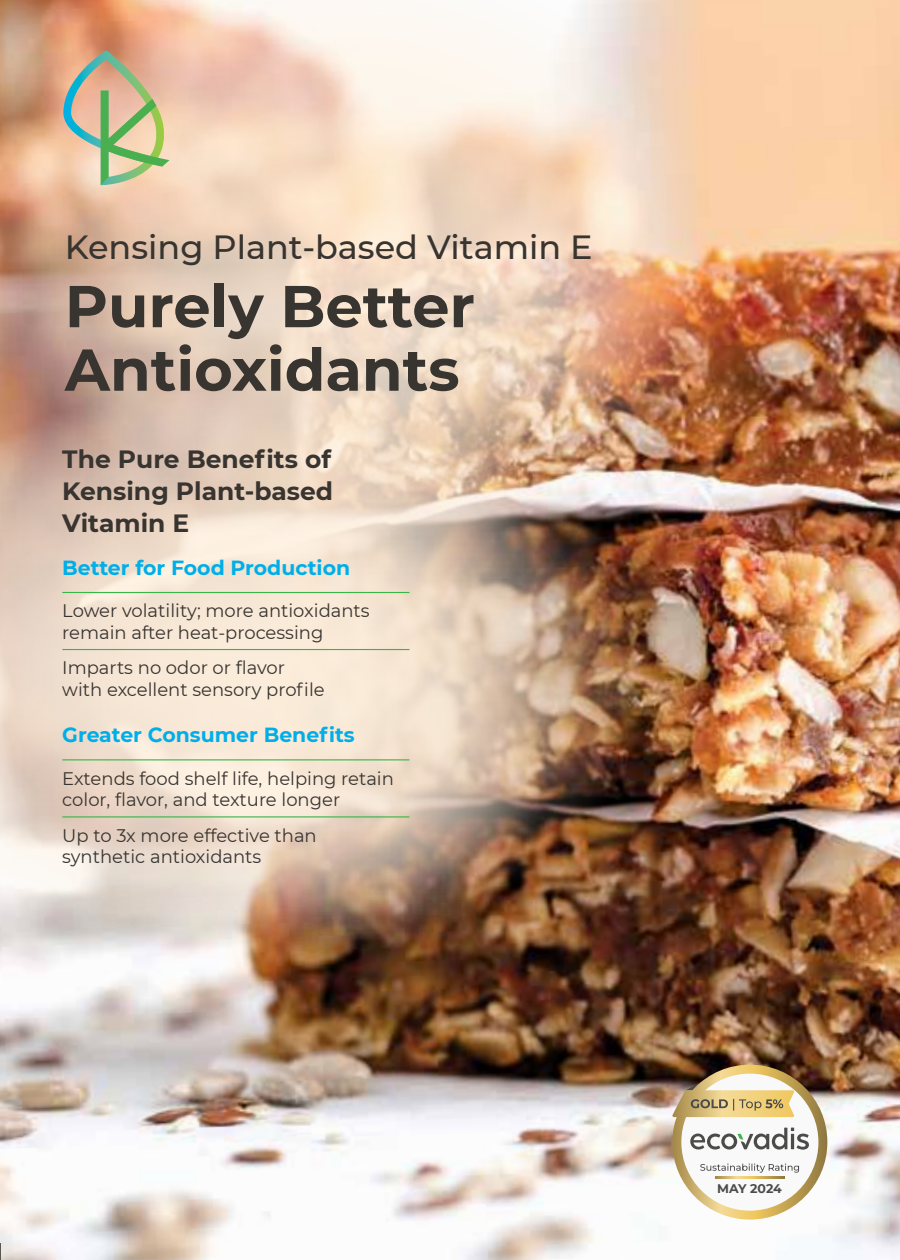
<style>
.page{position:relative;width:900px;height:1260px;background:#fff}
.page>*{position:absolute;margin:0;border:0;box-sizing:border-box;transform-origin:0 0}
.t1{font:700 59px/63.5px "Montserrat";color:#383430}
.t2{font:500 33.5px "Montserrat";color:#383430}
.t3{font:700 25px/31.8px "Montserrat";color:#383430;text-align:justify}
.t4{font:700 20.5px "Montserrat";color:#00afe9}
.t5{font:18.25px/21.8px "Montserrat";color:#383430}
.t6{font:700 12.5px "Montserrat";letter-spacing:-.005em;color:#4b4b4a}
</style>
<div class="page">
<img style="left:0;top:0;width:900px;height:1260px">
<svg style="left:0;top:0;width:704px;height:498px"></svg>
<img style="left:0;top:388px;width:652px;height:571px">
<svg style="left:54px;top:108px;width:674px;height:433px"></svg>
<hr style="left:62px;top:592px;width:347px;height:1px;background:#39b54a">
<hr style="left:62px;top:649px;width:347px;height:1px;background:#39b54a">
<hr style="left:62px;top:759px;width:347px;height:1px;background:#39b54a">
<hr style="left:62px;top:816px;width:347px;height:1px;background:#39b54a">
<svg style="left:63px;top:50px;width:107px;height:135px"></svg>
<svg style="left:672px;top:1065px;width:155px;height:155px"></svg>
<div style="left:681px;top:1074px;width:137px;height:137px;background:#f9f9fa;border-radius:50%"></div>
<svg style="left:715px;top:1177px;width:69px;height:1px"></svg>
<svg style="left:700px;top:1164px;width:99px;height:9px"></svg>
<svg style="left:690px;top:1128px;width:119px;height:22px"></svg>
<svg style="left:672px;top:1081px;width:122px;height:36px"></svg>
<h2 class="t2" style="left:65px;top:224px;width:529px">Kensing Plant-based Vitamin E</h2>
<h1 class="t1" style="left:65px;top:272px;width:412px">Purely Better<br>Antioxidants</h1>
<h3 class="t3" style="left:62px;top:442px;width:272px">The Pure Benefits of Kensing Plant-based Vitamin E</h3>
<p class="t4" style="left:62px;top:553px;width:289px">Better for Food Production</p>
<p class="t5" style="left:62px;top:599px;width:309px">Lower volatility; more antioxidants remain after heat-processing</p>
<p class="t5" style="left:62px;top:656px;width:264px">Imparts no odor or flavor with excellent sensory profile</p>
<p class="t4" style="left:62px;top:720px;width:294px">Greater Consumer Benefits</p>
<p class="t5" style="left:62px;top:767px;width:333px">Extends food shelf life, helping retain color, flavor, and texture longer</p>
<p class="t5" style="left:62px;top:824px;width:256px">Up to 3x more effective than synthetic antioxidants</p>
<p class="t6" style="left:717px;top:1179px;width:66px">MAY 2024</p>
</div>
